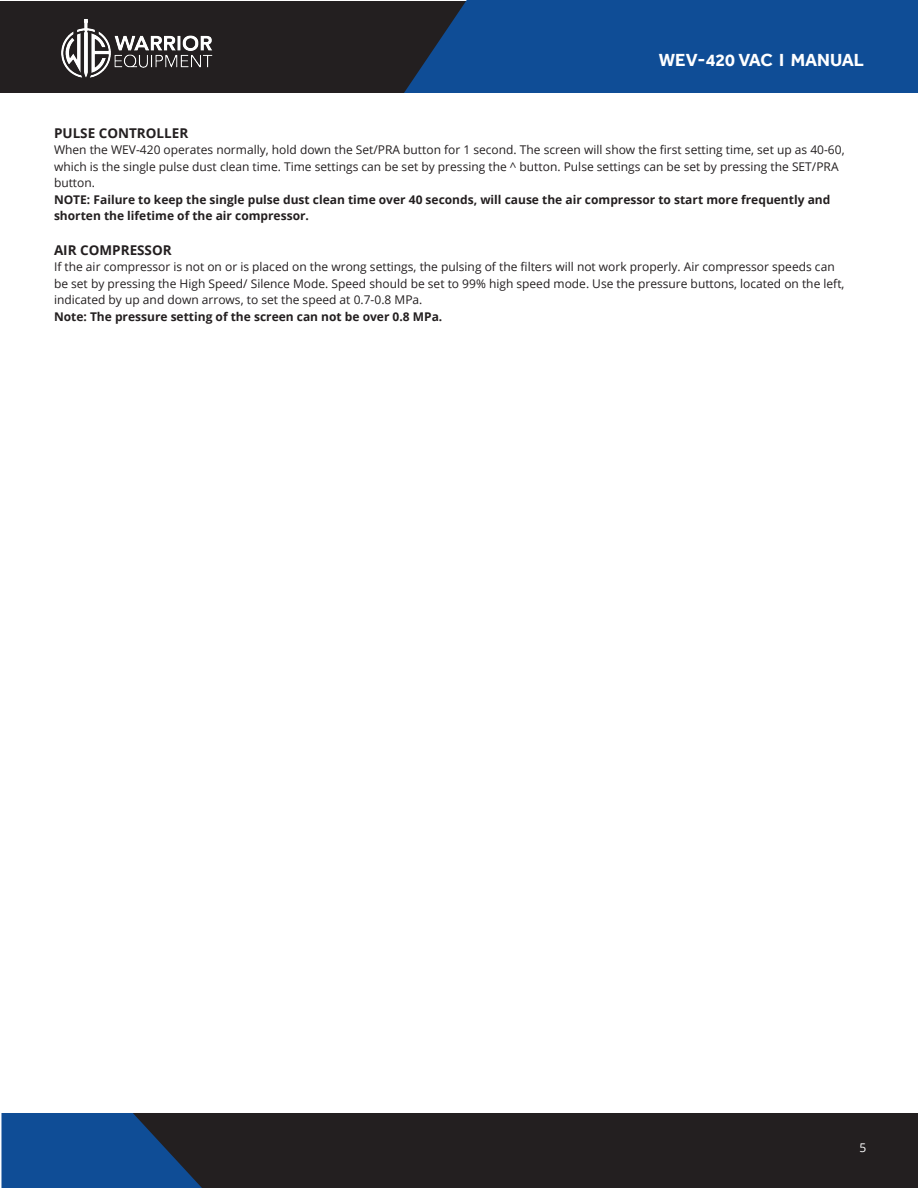
<style>
.page{position:relative;width:918px;height:1188px;background:#fff}
.page>*{position:absolute;margin:0;border:0;box-sizing:border-box;transform-origin:0 0}
.Category_1_no_TOC{font:700 18px "Effra";color:#fff}
.t1{font:700 13.5px "Open Sans";color:#231f20}
.t2{font:12px/16.5px "Open Sans";color:#231f20}
.t3{font:700 12px/16.5px "Open Sans";color:#231f20}
.t4{font:12px "Open Sans";color:#fff}
</style>
<div class="page">
<div style="left:0;top:1px;width:914px;height:92px;background:#231f20"></div>
<div style="left:404px;top:0;width:514px;height:93px;background:#0f4d96"></div>
<img style="left:61px;top:19px;width:152px;height:59px">
<div style="left:1px;top:1113px;width:132px;height:75px;background:#0f4d96"></div>
<div style="left:133px;top:1113px;width:785px;height:75px;background:#231f20"></div>
<p class="Category_1_no_TOC" style="left:659px;top:50px;width:207px">WEV-420 VAC I MANUAL</p>
<p class="t1" style="left:54px;top:123px;width:136px">PULSE CONTROLLER</p>
<p class="t2" style="left:54px;top:141px;width:792px">When the WEV-420 operates normally, hold down the Set/PRA button for 1 second. The screen will show the first setting time, set up as 40-60, which is the single pulse dust clean time. Time settings can be set by pressing the ^ button. Pulse settings can be set by pressing the SET/PRA button.</p>
<p class="t3" style="left:54px;top:191px;width:778px">NOTE: Failure to keep the single pulse dust clean time over 40 seconds, will cause the air compressor to start more frequently and shorten the lifetime of the air compressor.</p>
<p class="t1" style="left:54px;top:240px;width:119px">AIR COMPRESSOR</p>
<p class="t2" style="left:54px;top:258px;width:792px">If the air compressor is not on or is placed on the wrong settings, the pulsing of the filters will not work properly. Air compressor speeds can be set by pressing the High Speed/ Silence Mode. Speed should be set to 99% high speed mode. Use the pressure buttons, located on the left, indicated by up and down arrows, to set the speed at 0.7-0.8 MPa.</p>
<p class="t3" style="left:54px;top:308px;width:390px">Note: The pressure setting of the screen can not be over 0.8 MPa.</p>
<p class="t4" style="left:860px;top:1140px;width:8px">5</p>
</div>
